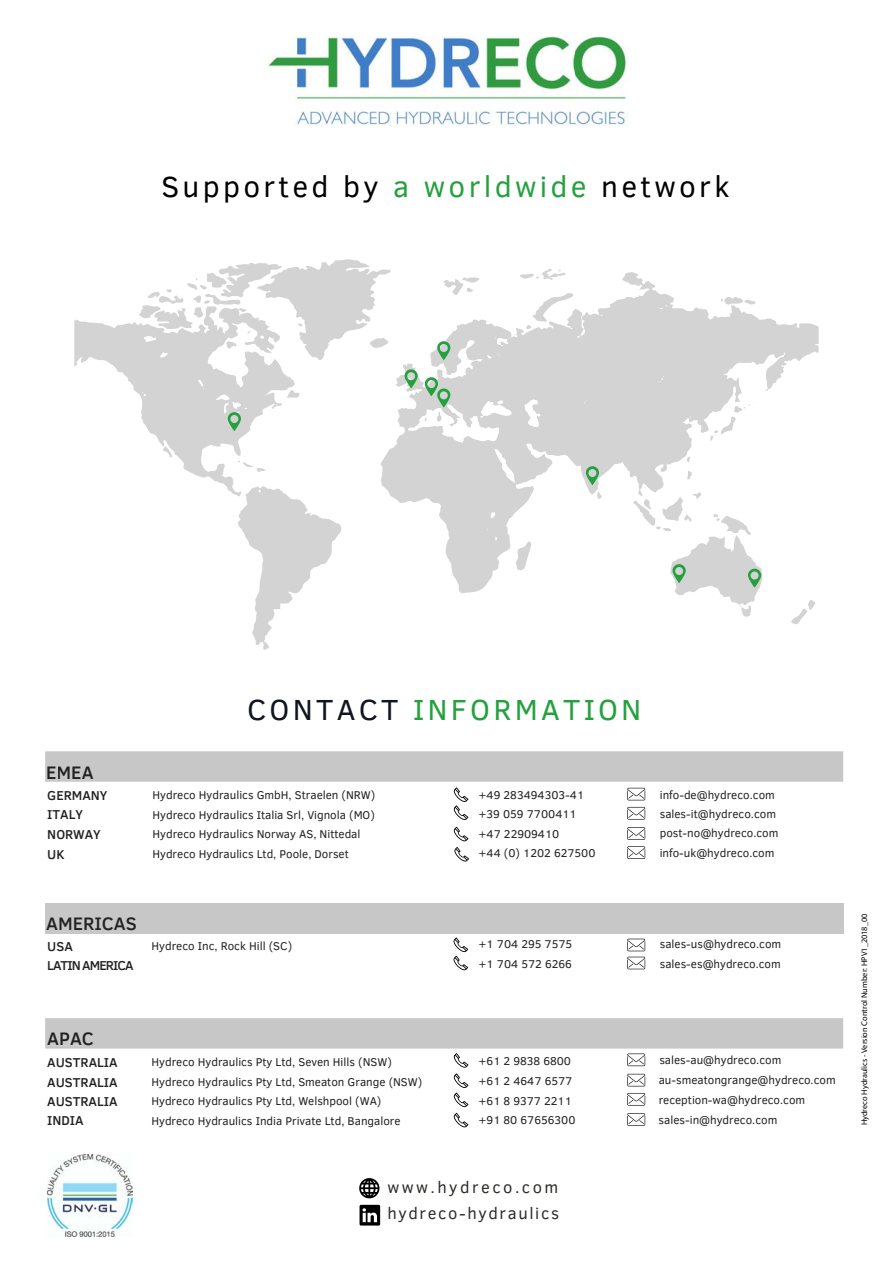
<style>
.page{position:relative;width:893px;height:1263px;background:#fff}
.page>*{position:absolute;margin:0;border:0;box-sizing:border-box;transform-origin:0 0}
.t1{font:29.85px "Clear Sans";letter-spacing:.11em;color:#000}
.t2{font:29.85px "Clear Sans";letter-spacing:.11em;color:#24a13e}
.t3{font:500 18.45px "Clear Sans";color:#222}
.t4{font:500 18.45px "Clear Sans";color:#212121}
.t5{font:16.5px "Clear Sans";letter-spacing:.1em;color:#2c2c29}
.t6{font:16.5px "Clear Sans";letter-spacing:.15em;color:#2c2c29}
.t7{font:500 13.2px/19.5px "Clear Sans";color:#222;text-align:justify}
.t8{font:500 13.2px/19.2px "Clear Sans";letter-spacing:-.07em;color:#222}
.t9{font:11.55px/19.2px "Clear Sans";color:#222}
.t10{font:8.25px "Myriad Pro";color:#000}
.s1{color:#24a13e}
.s2{color:#11151f}
</style>
<div class="page">
<svg style="left:454px;top:1113px;width:14px;height:14px"></svg>
<svg style="left:454px;top:827px;width:14px;height:14px"></svg>
<svg style="left:454px;top:847px;width:15px;height:14px"></svg>
<div style="left:45px;top:903px;width:798px;height:31px;background:#c7c7c7"></div>
<svg style="left:453px;top:937px;width:15px;height:33px"></svg>
<svg style="left:391px;top:272px;width:428px;height:321px"></svg>
<svg style="left:515px;top:541px;width:16px;height:29px"></svg>
<svg style="left:791px;top:600px;width:25px;height:24px"></svg>
<svg style="left:687px;top:470px;width:5px;height:9px"></svg>
<svg style="left:597px;top:491px;width:5px;height:8px"></svg>
<svg style="left:443px;top:277px;width:36px;height:18px"></svg>
<svg style="left:687px;top:457px;width:3px;height:5px"></svg>
<svg style="left:710px;top:402px;width:44px;height:40px"></svg>
<svg style="left:520px;top:269px;width:46px;height:11px"></svg>
<svg style="left:721px;top:297px;width:34px;height:8px"></svg>
<svg style="left:524px;top:400px;width:16px;height:27px"></svg>
<svg style="left:494px;top:449px;width:21px;height:34px"></svg>
<svg style="left:490px;top:512px;width:5px;height:6px"></svg>
<svg style="left:660px;top:305px;width:7px;height:4px"></svg>
<svg style="left:495px;top:337px;width:17px;height:9px"></svg>
<svg style="left:487px;top:354px;width:13px;height:4px"></svg>
<svg style="left:526px;top:293px;width:63px;height:44px"></svg>
<svg style="left:658px;top:376px;width:6px;height:7px"></svg>
<svg style="left:437px;top:341px;width:13px;height:19px"></svg>
<svg style="left:404px;top:369px;width:108px;height:73px"></svg>
<svg style="left:74px;top:259px;width:317px;height:391px"></svg>
<svg style="left:633px;top:492px;width:130px;height:125px"></svg>
<svg style="left:586px;top:466px;width:13px;height:19px"></svg>
<svg style="left:359px;top:1178px;width:20px;height:20px"></svg>
<img style="left:267px;top:36px;width:360px;height:89px">
<svg style="left:360px;top:1205px;width:20px;height:20px"></svg>
<svg style="left:627px;top:827px;width:18px;height:13px"></svg>
<svg style="left:627px;top:846px;width:18px;height:13px"></svg>
<svg style="left:627px;top:939px;width:18px;height:12px"></svg>
<svg style="left:627px;top:957px;width:18px;height:12px"></svg>
<svg style="left:627px;top:1113px;width:18px;height:13px"></svg>
<svg style="left:45px;top:751px;width:798px;height:69px"></svg>
<div style="left:48px;top:767px;width:8px;height:12px;background:#c7c7c7"></div>
<div style="left:58px;top:767px;width:12px;height:12px;background:#c7c7c7"></div>
<div style="left:73px;top:767px;width:8px;height:12px;background:#c7c7c7"></div>
<div style="left:82px;top:767px;width:11px;height:12px;background:#c7c7c7"></div>
<svg style="left:45px;top:1018px;width:798px;height:89px"></svg>
<div style="left:48px;top:1033px;width:11px;height:12px;background:#c7c7c7"></div>
<div style="left:61px;top:1033px;width:8px;height:12px;background:#c7c7c7"></div>
<div style="left:70px;top:1033px;width:12px;height:12px;background:#c7c7c7"></div>
<div style="left:83px;top:1032px;width:10px;height:13px;background:#c7c7c7"></div>
<img style="left:47px;top:1154px;width:86px;height:83px">
<h1 class="t1" style="left:161px;top:167px;width:570px">Supported by <span class="s1">a worldwide</span> network</h1>
<h2 class="t4" style="left:46px;top:760px;width:49px">EMEA</h2>
<h1 class="t2" style="left:247px;top:690px;width:396px"><span class="s2">CONTACT</span> INFORMATION</h1>
<p class="t7" style="left:47px;top:785px;width:62px;line-height:20px;text-align:left">GERMANY<br>ITALY<br>NORWAY<br>UK</p>
<p class="t9" style="left:152px;top:785px;width:224px;line-height:20.2px">Hydreco Hydraulics GmbH, Straelen (NRW)<br>Hydreco Hydraulics Italia Srl, Vignola (MO)</p>
<p class="t9" style="left:152px;top:825px;width:210px">Hydreco Hydraulics Norway AS, Nittedal<br>Hydreco Hydraulics Ltd, Poole, Dorset</p>
<p class="t9" style="left:479px;top:785px;width:107px">+49 283494303-41 +39 059 7700411</p>
<p class="t9" style="left:478px;top:824px;width:119px">+47 22909410<br>+44 (0) 1202 627500</p>
<p class="t9" style="left:660px;top:785px;width:120px">info-de@hydreco.com sales-it@hydreco.com post-no@hydreco.com</p>
<p class="t9" style="left:660px;top:843px;width:116px">info-uk@hydreco.com</p>
<h2 class="t3" style="left:46px;top:911px;width:92px">AMERICAS</h2>
<p class="t8" style="left:47px;top:936px;width:88px">USA<br>LATIN AMERICA</p>
<p class="t9" style="left:152px;top:936px;width:142px">Hydreco Inc, Rock Hill (SC)</p>
<p class="t9" style="left:479px;top:935px;width:95px">+1 704 295 7575 +1 704 572 6266</p>
<p class="t9" style="left:660px;top:935px;width:123px">sales-us@hydreco.com sales-es@hydreco.com</p>
<h2 class="t4" style="left:47px;top:1026px;width:48px">APAC</h2>
<p class="t7" style="left:47px;top:1052px;width:72px">AUSTRALIA AUSTRALIA AUSTRALIA INDIA</p>
<p class="t9" style="left:151px;top:1051px;width:272px;line-height:20.2px">Hydreco Hydraulics Pty Ltd, Seven Hills (NSW)<br>Hydreco Hydraulics Pty Ltd, Smeaton Grange (NSW)</p>
<p class="t9" style="left:151px;top:1091px;width:251px;line-height:20.2px">Hydreco Hydraulics Pty Ltd, Welshpool (WA)<br>Hydreco Hydraulics India Private Ltd, Bangalore</p>
<p class="t9" style="left:479px;top:1052px;width:95px">+61 2 9838 6800 +61 2 4647 6577</p>
<p class="t9" style="left:479px;top:1091px;width:98px">+61 8 9377 2211 +91 80 67656300</p>
<h3 class="t6" style="left:387px;top:1176px;width:173px">www.hydreco.com</h3>
<h3 class="t5" style="left:387px;top:1202px;width:173px">hydreco-hydraulics</h3>
<p class="t9" style="left:659px;top:1050px;width:179px;line-height:20px">sales-au@hydreco.com au-smeatongrange@hydreco.com reception-wa@hydreco.com sales-in@hydreco.com</p>
<p class="t10" style="left:859px;top:1125px;width:213px;rotate:-90deg">Hydreco Hydraulics - Version Control Number: HPV1_2018_00</p>
</div>
